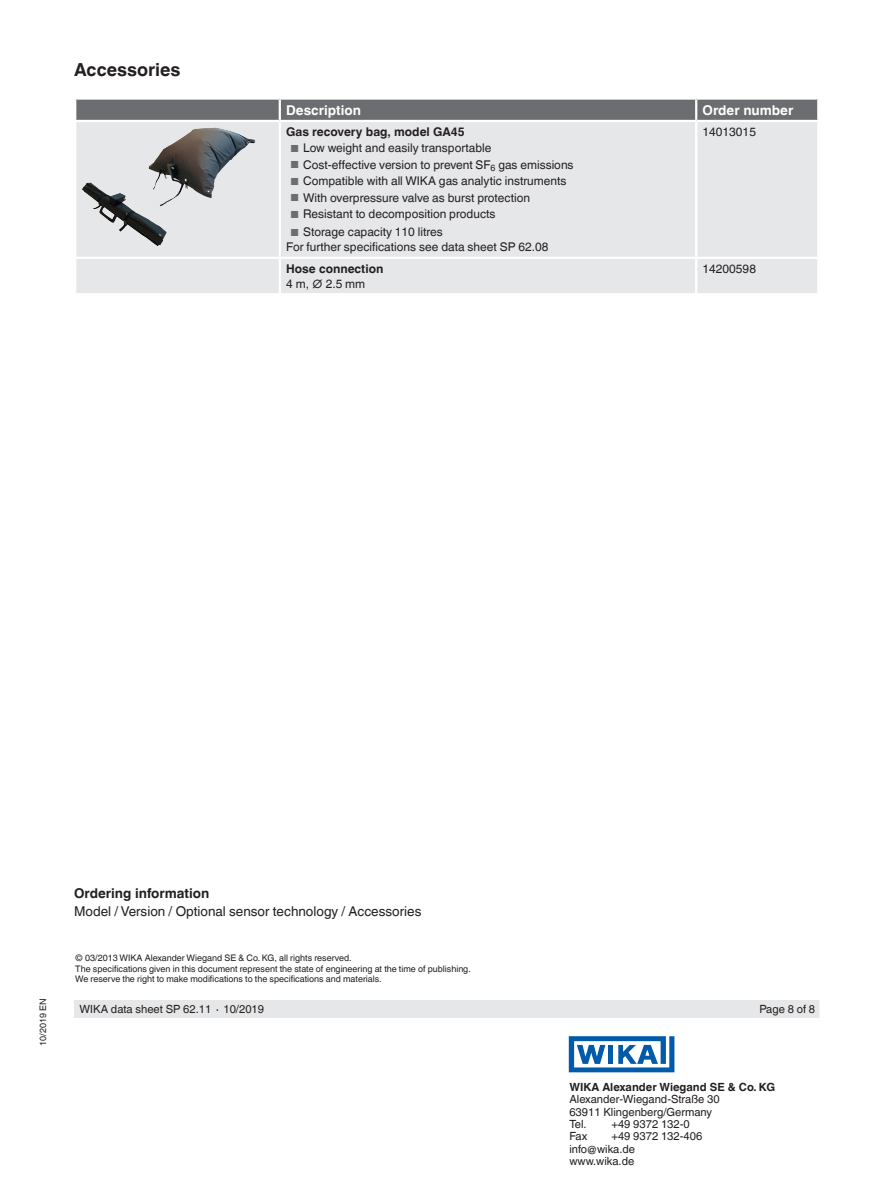
<style>
.page{position:relative;width:893px;height:1188px;background:#fff}
.page>*{position:absolute;margin:0;border:0;box-sizing:border-box;transform-origin:0 0}
.t1{font:700 18px "Helvetica World";color:#231f20}
.t2{font:13.5px "Helvetica World";color:#231f20}
.t3{font:700 13.5px "Helvetica World";color:#fff}
.t4{font:700 13.5px "Helvetica World";color:#231f20}
.t5{font:12px/15px "Helvetica World";color:#231f20}
.t6{font:700 12px "Helvetica World";color:#231f20}
.t7{font:11.25px/12.3px "Helvetica World";color:#231f20}
.t8{font:700 11.25px "Helvetica World";color:#231f20}
.t9{font:9px/10.5px "Helvetica World";color:#231f20}
.s1{font-size:10.2px;color:#6c6d70}
</style>
<div class="page">
<div style="left:74px;top:1000px;width:745px;height:18px;background:#e6e7e9"></div>
<svg style="left:569px;top:1036px;width:105px;height:36px"></svg>
<div style="left:76px;top:100px;width:741px;height:20px;background:#6c6d70"></div>
<div style="left:76px;top:122px;width:741px;height:171px;background:#e6e7e9"></div>
<hr style="left:279px;top:100px;width:2px;height:20px;background:#fff">
<hr style="left:695px;top:100px;width:2px;height:20px;background:#fff">
<hr style="left:279px;top:122px;width:2px;height:135px;background:#fff">
<hr style="left:695px;top:122px;width:2px;height:135px;background:#fff">
<hr style="left:74px;top:257px;width:206px;height:2px;background:#fff">
<hr style="left:280px;top:257px;width:416px;height:2px;background:#fff">
<hr style="left:279px;top:259px;width:2px;height:34px;background:#fff">
<hr style="left:696px;top:257px;width:123px;height:2px;background:#fff">
<hr style="left:695px;top:259px;width:2px;height:34px;background:#fff">
<img style="left:82px;top:183px;width:17px;height:26px">
<img style="left:166px;top:127px;width:49px;height:20px">
<h1 class="t1" style="left:74px;top:60px;width:108px">Accessories</h1>
<p class="t3" style="left:286px;top:102px;width:76px">Description</p>
<p class="t3" style="left:703px;top:102px;width:92px">Order number</p>
<p class="t6" style="left:286px;top:125px;width:180px">Gas recovery bag, model GA45</p>
<p class="t5" style="left:290px;top:141px;width:203px"><span class="s1">■</span> Low weight and easily transportable</p>
<p class="t5" style="left:290px;top:157px;width:285px"><span class="s1">■</span> Cost-effective version to prevent SF<sub>6</sub> gas emissions</p>
<p class="t5" style="left:290px;top:174px;width:277px"><span class="s1">■</span> Compatible with all WIKA gas analytic instruments</p>
<p class="t5" style="left:290px;top:190px;width:241px"><span class="s1">■</span> With overpressure valve as burst protection</p>
<p class="t5" style="left:290px;top:207px;width:207px"><span class="s1">■</span> Resistant to decomposition products</p>
<p class="t5" style="left:286px;top:225px;width:264px;text-indent:4px"><span class="s1">■</span> Storage capacity 110 litres<br>For further specifications see data sheet SP 62.08</p>
<p class="t5" style="left:703px;top:124px;width:55px">14013015</p>
<p class="t6" style="left:286px;top:262px;width:99px">Hose connection</p>
<p class="t5" style="left:286px;top:276px;width:81px">4 m, ∅ 2.5 mm</p>
<p class="t5" style="left:703px;top:261px;width:55px">14200598</p>
<p class="t9" style="left:38px;top:1046px;width:49px;rotate:-90deg">10/2019 EN</p>
<p class="t4" style="left:74px;top:886px;width:137px">Ordering information</p>
<p class="t2" style="left:74px;top:904px;width:349px">Model / Version / Optional sensor technology / Accessories</p>
<p class="t9" style="left:75px;top:953px;width:397px">© 03/2013 WIKA Alexander Wiegand SE &amp; Co. KG, all rights reserved.<br>The specifications given in this document represent the state of engineering at the time of publishing.<br>We reserve the right to make modifications to the specifications and materials.</p>
<p class="t7" style="left:80px;top:1003px;width:186px">WIKA data sheet SP 62.11 ∙ 10/2019</p>
<p class="t7" style="left:759px;top:1003px;width:57px">Page 8 of 8</p>
<p class="t8" style="left:569px;top:1081px;width:207px">WIKA Alexander Wiegand SE &amp; Co. KG</p>
<p class="t7" style="left:569px;top:1093px;width:152px">Alexander-Wiegand-Straße 30<br>63911 Klingenberg/Germany<br>Tel.</p>
<p class="t7" style="left:611px;top:1118px;width:80px">+49 9372 132-0</p>
<p class="t7" style="left:569px;top:1130px;width:19px">Fax</p>
<p class="t7" style="left:569px;top:1130px;width:134px;text-indent:42px">+49 9372 132-406 info@wika.de www.wika.de</p>
</div>
